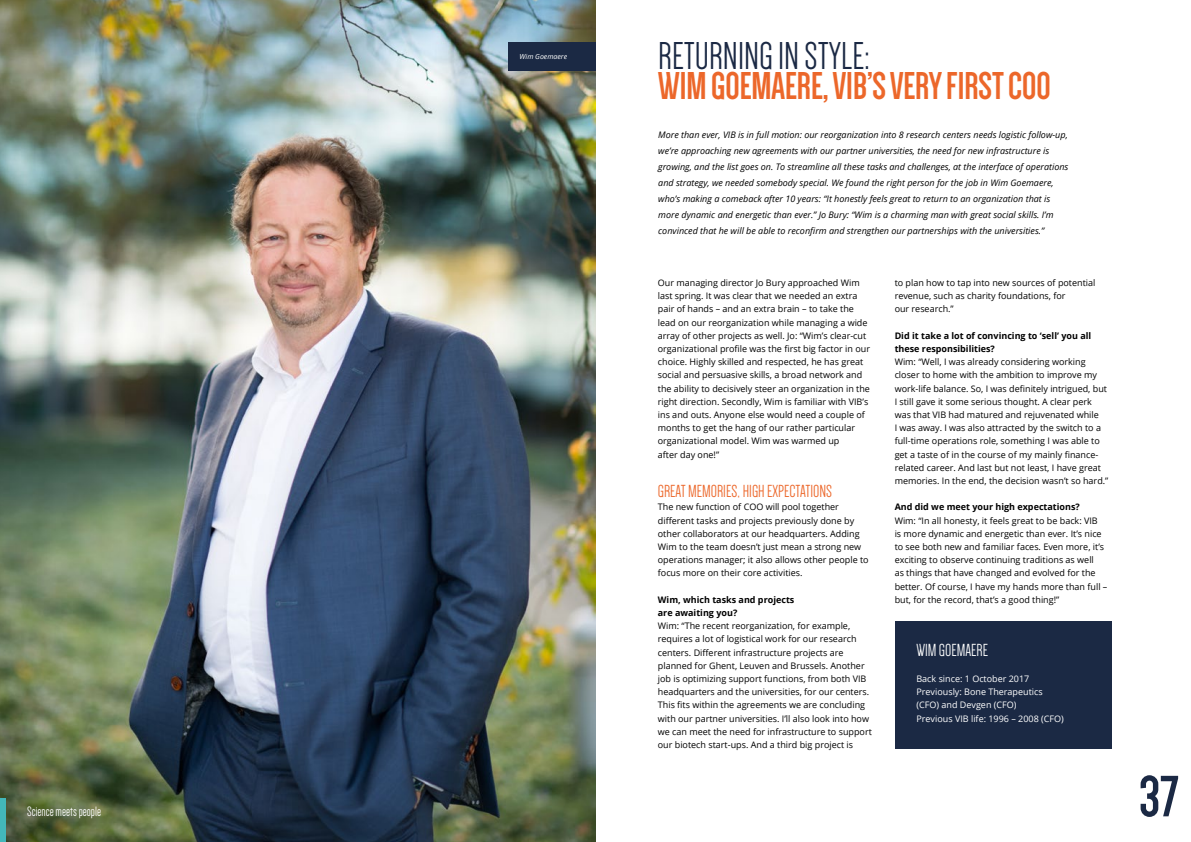
<style>
.page{position:relative;width:1191px;height:842px;background:#fff}
.page>*{position:absolute;margin:0;border:0;box-sizing:border-box;transform-origin:0 0}
.t1{font:700 60px "Dense";color:#1b2944}
.t2{font:700 40px "Dense";color:#ec672a}
.t3{font:40px "Dense";color:#1b2944}
.t4{font:18px "Dense";color:#ec672a}
.t5{font:18px "Dense";color:#fff}
.t6{font:14px "Dense";color:#fff}
.t7{font:9px/13.2px "Open Sans";color:#000}
.t8{font:italic 9px/16px "Open Sans";color:#000}
.t9{font:700 9px/13.2px "Open Sans";color:#000}
.t10{font:9px/13.2px "Open Sans";color:#fff}
.t11{font:italic 7px "Open Sans";color:#fff}
</style>
<div class="page">
<img style="left:0;top:0;width:595px;height:842px">
<div style="left:508px;top:43px;width:87px;height:28px;background:#1b2944"></div>
<div style="left:894px;top:621px;width:217px;height:127px;background:#1b2944"></div>
<div style="left:0;top:798px;width:6px;height:44px;background:#43b7ba"></div>
<h3 class="t6" style="left:27px;top:804px;width:75px">Science meets people</h3>
<p class="t11" style="left:519px;top:52px;width:49px">Wim Goemaere</p>
<h2 class="t3" style="left:658px;top:36px;width:213px">RETURNING IN STYLE:</h2>
<h2 class="t2" style="left:658px;top:66px;width:394px">WIM GOEMAERE, VIB’S VERY FIRST COO</h2>
<p class="t8" style="left:658px;top:127px;width:412px">More than ever, VIB is in full motion: our reorganization into 8 research centers needs logistic follow-up, we’re approaching new agreements with our partner universities, the need for new infrastructure is growing, and the list goes on. To streamline all these tasks and challenges, at the interface of operations and strategy, we needed somebody special. We found the right person for the job in Wim Goemaere, who’s making a comeback after 10 years: “It honestly feels great to return to an organization that is more dynamic and energetic than ever.” Jo Bury: “Wim is a charming man with great social skills. I’m convinced that he will be able to reconfirm and strengthen our partnerships with the universities.”</p>
<p class="t7" style="left:658px;top:276px;width:214px">Our managing director Jo Bury approached Wim last spring. It was clear that we needed an extra pair of hands – and an extra brain – to take the lead on our reorganization while managing a wide array of other projects as well. Jo: “Wim’s clear-cut organizational profile was the first big factor in our choice. Highly skilled and respected, he has great social and persuasive skills, a broad network and the ability to decisively steer an organization in the right direction. Secondly, Wim is familiar with VIB’s ins and outs. Anyone else would need a couple of months to get the hang of our rather particular organizational model. Wim was warmed up<br>after day one!”</p>
<h3 class="t4" style="left:658px;top:482px;width:176px">GREAT MEMORIES, HIGH EXPECTATIONS</h3>
<p class="t7" style="left:658px;top:500px;width:212px">The new function of COO will pool together different tasks and projects previously done by other collaborators at our headquarters. Adding Wim to the team doesn’t just mean a strong new operations manager; it also allows other people to focus more on their core activities.</p>
<p class="t9" style="left:658px;top:593px;width:138px">Wim, which tasks and projects are awaiting you?</p>
<p class="t7" style="left:658px;top:619px;width:215px">Wim: “The recent reorganization, for example, requires a lot of logistical work for our research centers. Different infrastructure projects are planned for Ghent, Leuven and Brussels. Another job is optimizing support functions, from both VIB headquarters and the universities, for our centers.<br>This fits within the agreements we are concluding with our partner universities. I’ll also look into how we can meet the need for infrastructure to support our biotech start-ups. And a third big project is</p>
<p class="t7" style="left:894px;top:276px;width:202px">to plan how to tap into new sources of potential revenue, such as charity foundations, for<br>our research.”</p>
<p class="t9" style="left:894px;top:329px;width:198px">Did it take a lot of convincing to ‘sell’ you all these responsibilities?</p>
<p class="t7" style="left:894px;top:355px;width:215px">Wim: “Well, I was already considering working closer to home with the ambition to improve my work-life balance. So, I was definitely intrigued, but I still gave it some serious thought. A clear perk was that VIB had matured and rejuvenated while<br>I was away. I was also attracted by the switch to a full-time operations role, something I was able to get a taste of in the course of my mainly finance&shy;related career. And last but not least, I have great memories. In the end, the decision wasn’t so hard.”</p>
<p class="t9" style="left:894px;top:500px;width:187px">And did we meet your high expectations?</p>
<p class="t7" style="left:894px;top:513px;width:214px">Wim: “In all honesty, it feels great to be back: VIB<br>is more dynamic and energetic than ever. It’s nice to see both new and familiar faces. Even more, it’s exciting to observe continuing traditions as well<br>as things that have changed and evolved for the better. Of course, I have my hands more than full – but, for the record, that’s a good thing!”</p>
<h3 class="t5" style="left:916px;top:641px;width:73px">WIM GOEMAERE</h3>
<p class="t10" style="left:916px;top:672px;width:149px">Back since: 1 October 2017<br>Previously: Bone Therapeutics (CFO) and Devgen (CFO)<br>Previous VIB life: 1996 – 2008 (CFO)</p>
<h1 class="t1" style="left:1139px;top:767px;width:41px">37</h1>
</div>
